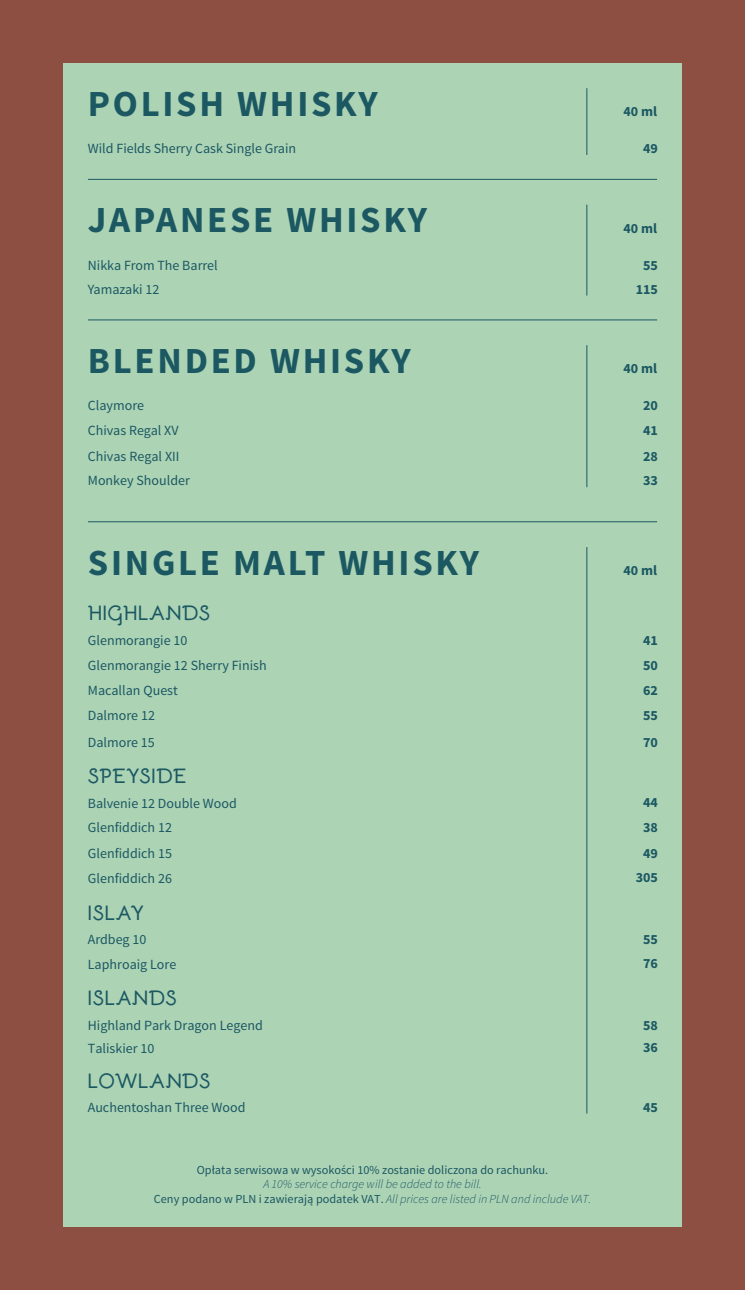
<style>
.page{position:relative;width:745px;height:1290px;background:#fff}
.page>*{position:absolute;margin:0;border:0;box-sizing:border-box;transform-origin:0 0}
.t1{font:700 36.75px "Source Sans Pro";letter-spacing:.075em;color:#1b5862}
.t2{font:700 21px "Bellota";color:#1b5862}
.t3{font:14px/24.5px "Source Sans Pro";color:#1b5862}
.t4{font:700 14px/24.5px "Source Sans Pro";color:#1b5862}
.t5{font:italic 300 12.25px/14.7px "Source Sans Pro";color:#1b5862;text-align:center}
.t6{font:12.25px "Source Sans Pro";color:#1b5862}
.s1{font-weight:400;font-style:normal}
</style>
<div class="page">
<div style="left:0;top:0;width:744px;height:1290px;background:#8c4f42"></div>
<div style="left:63px;top:63px;width:618px;height:1164px;background:#add3b5"></div>
<hr style="left:586px;top:88px;width:1px;height:67px;background:#1b5862">
<hr style="left:586px;top:205px;width:1px;height:91px;background:#1b5862">
<hr style="left:586px;top:345px;width:1px;height:142px;background:#1b5862">
<hr style="left:586px;top:547px;width:1px;height:566px;background:#1b5862">
<hr style="left:88px;top:179px;width:568px;height:1px;background:#1b5862">
<hr style="left:88px;top:319px;width:568px;height:1px;background:#1b5862">
<hr style="left:88px;top:521px;width:568px;height:1px;background:#1b5862">
<h1 class="t1" style="left:88px;top:80px;width:291px">POLISH WHISKY</h1>
<p class="t3" style="left:88px;top:137px;width:210px">Wild Fields Sherry Cask Single Grain</p>
<h1 class="t1" style="left:88px;top:197px;width:340px">JAPANESE WHISKY</h1>
<p class="t3" style="left:88px;top:253px;width:131px">Nikka From The Barrel<br>Yamazaki 12</p>
<h1 class="t1" style="left:88px;top:337px;width:324px">BLENDED WHISKY</h1>
<p class="t3" style="left:88px;top:394px;width:92px">Claymore<br>Chivas Regal XV</p>
<p class="t4" style="left:623px;top:100px;width:35px">40 ml</p>
<p class="t4" style="left:642px;top:137px;width:16px">49</p>
<p class="t4" style="left:623px;top:216px;width:35px">40 ml</p>
<p class="t4" style="left:635px;top:253px;width:24px;text-align:center">55<br>115</p>
<p class="t4" style="left:623px;top:357px;width:35px">40 ml</p>
<p class="t4" style="left:642px;top:394px;width:16px">20<br>41</p>
<p class="t3" style="left:88px;top:444px;width:103px">Chivas Regal XII<br>Monkey Shoulder</p>
<p class="t4" style="left:642px;top:444px;width:16px">28<br>33</p>
<h1 class="t1" style="left:88px;top:539px;width:392px">SINGLE MALT WHISKY</h1>
<h2 class="t2" style="left:88px;top:596px;width:124px">HIGHLANDS</h2>
<p class="t3" style="left:88px;top:628px;width:101px">Glenmorangie 10</p>
<p class="t4" style="left:623px;top:558px;width:35px">40 ml</p>
<p class="t4" style="left:642px;top:628px;width:16px">41</p>
<p class="t3" style="left:88px;top:653px;width:180px">Glenmorangie 12 Sherry Finish</p>
<p class="t4" style="left:642px;top:653px;width:16px">50</p>
<p class="t3" style="left:88px;top:678px;width:91px">Macallan Quest<br>Dalmore 12</p>
<p class="t3" style="left:88px;top:730px;width:68px">Dalmore 15</p>
<h2 class="t2" style="left:88px;top:759px;width:100px">SPEYSIDE</h2>
<p class="t3" style="left:88px;top:791px;width:150px">Balvenie 12 Double Wood</p>
<p class="t4" style="left:642px;top:678px;width:16px;line-height:25.6px">62<br>55</p>
<p class="t4" style="left:642px;top:730px;width:16px">70</p>
<p class="t4" style="left:642px;top:791px;width:16px">44</p>
<p class="t3" style="left:88px;top:815px;width:86px">Glenfiddich 12</p>
<p class="t4" style="left:642px;top:815px;width:16px">38</p>
<p class="t3" style="left:88px;top:842px;width:86px">Glenfiddich 15</p>
<p class="t4" style="left:642px;top:842px;width:16px">49</p>
<p class="t3" style="left:88px;top:866px;width:86px">Glenfiddich 26</p>
<p class="t4" style="left:635px;top:866px;width:24px">305</p>
<h2 class="t2" style="left:88px;top:896px;width:58px">ISLAY</h2>
<p class="t3" style="left:88px;top:927px;width:90px">Ardbeg 10<br>Laphroaig Lore</p>
<h2 class="t2" style="left:88px;top:981px;width:91px">ISLANDS</h2>
<p class="t3" style="left:88px;top:1013px;width:176px">Highland Park Dragon Legend</p>
<h2 class="t2" style="left:88px;top:1064px;width:125px">LOWLANDS</h2>
<p class="t3" style="left:88px;top:1095px;width:159px">Auchentoshan Three Wood</p>
<p class="t4" style="left:642px;top:927px;width:16px">55<br>76</p>
<p class="t4" style="left:642px;top:1013px;width:16px">58</p>
<p class="t3" style="left:88px;top:1036px;width:68px">Taliskier 10</p>
<p class="t4" style="left:642px;top:1036px;width:16px">36</p>
<p class="t4" style="left:642px;top:1095px;width:16px">45</p>
<p class="t6" style="left:197px;top:1162px;width:352px">Opłata serwisowa w wysokości 10% zostanie doliczona do rachunku.</p>
<p class="t5" style="left:154px;top:1177px;width:438px">A 10% service charge will be added to the bill.<br><span class="s1">Ceny podano w PLN i zawierają podatek VAT.</span> All prices are listed in PLN and include VAT.</p>
</div>
